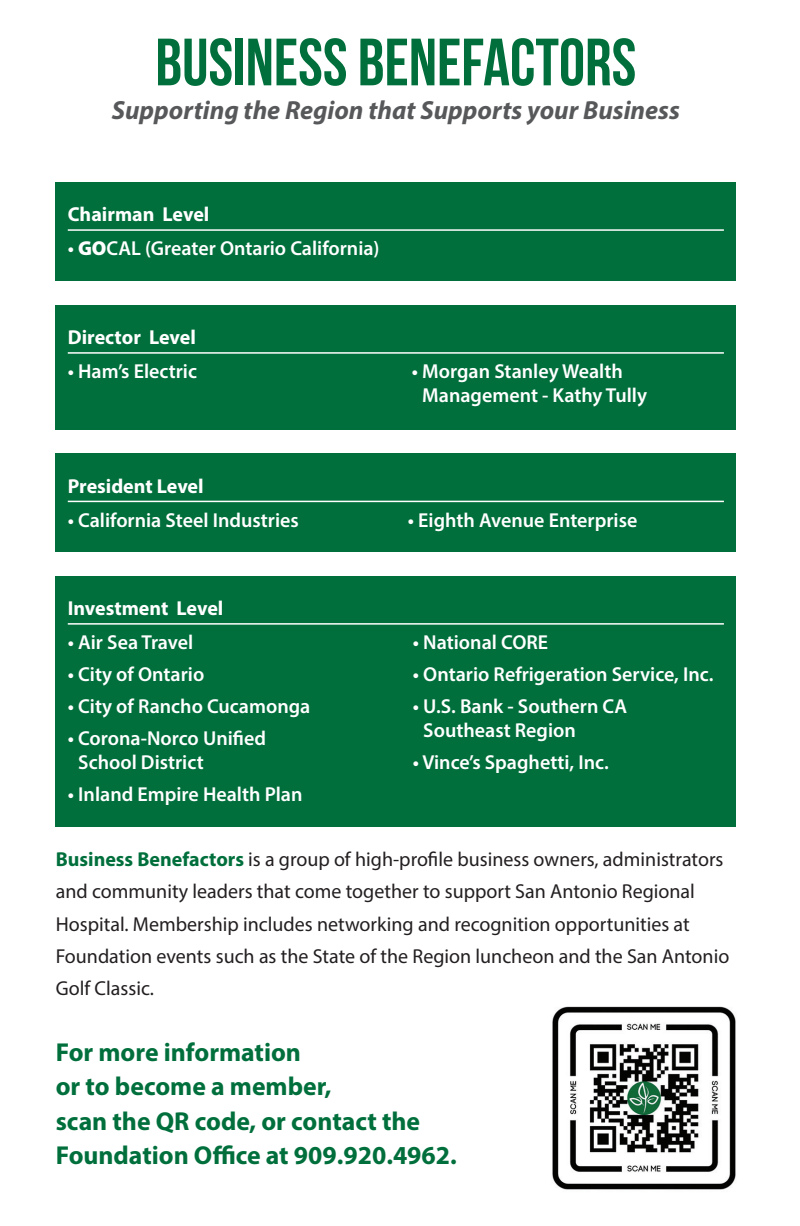
<style>
.page{position:relative;width:800px;height:1226px;background:#fff}
.page>*{position:absolute;margin:0;border:0;box-sizing:border-box;transform-origin:0 0}
.t1{font:700 66.6px "Bebas Neue";color:#006f3c}
.t2{font:italic 700 26.2px "Myriad Pro";color:#57585a}
.t3{font:700 26px/34.4px "Myriad Pro";color:#006f3c}
.t4{font:600 20.2px/24px "Myriad Pro";color:#fff}
.t5{font:20.2px/32px "Myriad Pro";color:#231f20}
.t6{font:700 20.2px "Myriad Pro";color:#fff}
.s1{font-weight:900}
.s2{font-weight:700;color:#006f3c}
</style>
<div class="page">
<div style="left:56px;top:182px;width:680px;height:98px;background:#006f3c"></div>
<hr style="left:68px;top:229px;width:656px;height:2px;background:#fff">
<div style="left:56px;top:453px;width:680px;height:98px;background:#006f3c"></div>
<hr style="left:68px;top:500px;width:656px;height:2px;background:#fff">
<div style="left:56px;top:576px;width:680px;height:251px;background:#006f3c"></div>
<hr style="left:68px;top:623px;width:656px;height:1px;background:#fff">
<div style="left:56px;top:305px;width:680px;height:124px;background:#006f3c"></div>
<hr style="left:68px;top:352px;width:656px;height:1px;background:#fff">
<img style="left:552px;top:1006px;width:184px;height:184px">
<h1 class="t1" style="left:155px;top:26px;width:482px">BUSINESS BENEFACTORS</h1>
<p class="t2" style="left:112px;top:93px;width:570px">Supporting the Region that Supports your Business</p>
<p class="t6" style="left:68px;top:201px;width:143px">Chairman Level</p>
<p class="t4" style="left:68px;top:236px;width:313px">• <span class="s1">GO</span>CAL (Greater Ontario California)</p>
<p class="t6" style="left:68px;top:324px;width:130px">Director Level</p>
<p class="t4" style="left:68px;top:359px;width:131px">• Ham’s Electric</p>
<p class="t4" style="left:422px;top:359px;width:226px;text-indent:-10px">• Morgan Stanley Wealth<br>Management - Kathy Tully</p>
<p class="t6" style="left:68px;top:472px;width:137px">President Level</p>
<p class="t4" style="left:68px;top:507px;width:233px">• California Steel Industries</p>
<p class="t4" style="left:408px;top:507px;width:231px">• Eighth Avenue Enterprise</p>
<p class="t6" style="left:68px;top:595px;width:157px">Investment Level</p>
<p class="t4" style="left:68px;top:629px;width:127px">• Air Sea Travel</p>
<p class="t4" style="left:68px;top:661px;width:138px">• City of Ontario</p>
<p class="t4" style="left:68px;top:693px;width:244px">• City of Rancho Cucamonga</p>
<p class="t4" style="left:78px;top:725px;width:189px;text-indent:-10px">• Corona-Norco Unified<br>School District</p>
<p class="t4" style="left:68px;top:781px;width:236px">• Inland Empire Health Plan</p>
<p class="t4" style="left:413px;top:629px;width:137px">• National CORE</p>
<p class="t4" style="left:413px;top:661px;width:302px">• Ontario Refrigeration Service, Inc.</p>
<p class="t4" style="left:423px;top:693px;width:205px;text-indent:-10px">• U.S. Bank - Southern CA<br>Southeast Region</p>
<p class="t4" style="left:413px;top:749px;width:197px">• Vince’s Spaghetti, Inc.</p>
<p class="t5" style="left:56px;top:843px;width:675px"><span class="s2">Business Benefactors</span> is a group of high-profile business owners, administrators and community leaders that come together to support San Antonio Regional Hospital. Membership includes networking and recognition opportunities at Foundation events such as the State of the Region luncheon and the San Antonio Golf Classic.</p>
<p class="t3" style="left:56px;top:1034px;width:402px">For more information<br>or to become a member,<br>scan the QR code, or contact the<br>Foundation Office at 909.920.4962.</p>
</div>
